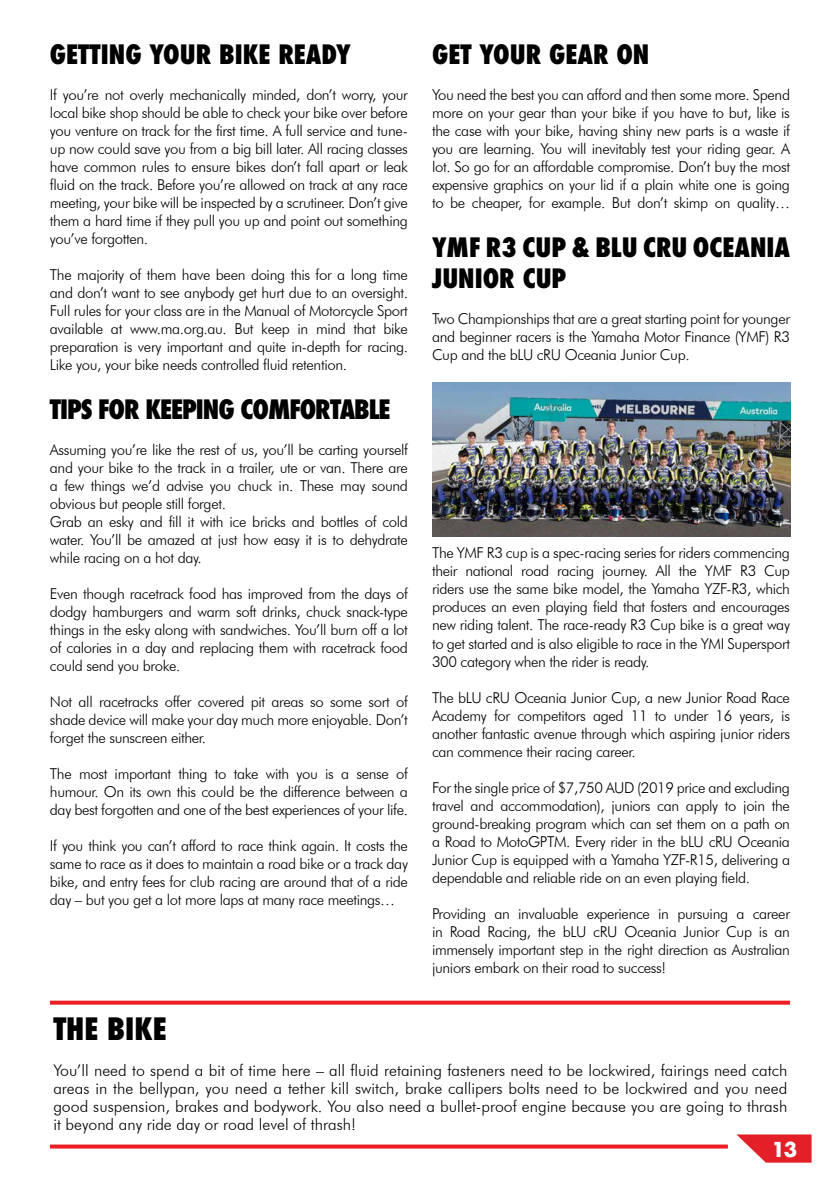
<style>
.page{position:relative;width:840px;height:1191px;background:#fff}
.page>*{position:absolute;margin:0;border:0;box-sizing:border-box;transform-origin:0 0}
.t1{font:800 condensed 30px "Futura";color:#000}
.t2{font:800 condensed 26px/31.2px "Futura";color:#000}
.t3{font:800 condensed 26px "Futura";letter-spacing:-.04em;color:#000}
.t4{font:700 20px "Futura";color:#fff}
.t5{font:300 16px/18px "Futura BT";color:#000;text-align:justify}
.t6{font:300 15px/18px "Futura BT";letter-spacing:-.025em;color:#000;text-align:justify}
</style>
<div class="page">
<svg style="left:736px;top:1134px;width:75px;height:28px"></svg>
<svg style="left:50px;top:1000px;width:739px;height:4px;fill:#ed1d24"></svg>
<svg style="left:50px;top:1144px;width:677px;height:4px;fill:#ed1d24"></svg>
<img style="left:432px;top:382px;width:357px;height:155px">
<h2 class="t2" style="left:50px;top:39px;width:302px">GETTING YOUR BIKE READY</h2>
<p class="t6" style="left:50px;top:85px;width:359px">If you’re not overly mechanically minded, don’t worry, your local bike shop should be able to check your bike over before you venture on track for the first time. A full service and tune&shy;up now could save you from a big bill later. All racing classes have common rules to ensure bikes don’t fall apart or leak fluid on the track. Before you’re allowed on track at any race meeting, your bike will be inspected by a scrutineer. Don’t give them a hard time if they pull you up and point out something you’ve forgotten.</p>
<p class="t6" style="left:50px;top:265px;width:359px">The majority of them have been doing this for a long time and don’t want to see anybody get hurt due to an oversight.<br>Full rules for your class are in the Manual of Motorcycle Sport available at www.ma.org.au. But keep in mind that bike preparation is very important and quite in-depth for racing.<br>Like you, your bike needs controlled fluid retention.</p>
<h2 class="t3" style="left:50px;top:392px;width:342px">TIPS FOR KEEPING COMFORTABLE</h2>
<p class="t6" style="left:50px;top:441px;width:359px;text-align:left">Assuming you’re like the rest of us, you’ll be carting yourself and your bike to the track in a trailer, ute or van. There are a few things we’d advise you chuck in. These may sound obvious but people still forget.<br>Grab an esky and fill it with ice bricks and bottles of cold water. You’ll be amazed at just how easy it is to dehydrate while racing on a hot day.</p>
<p class="t6" style="left:50px;top:585px;width:359px">Even though racetrack food has improved from the days of dodgy hamburgers and warm soft drinks, chuck snack-type things in the esky along with sandwiches. You’ll burn off a lot of calories in a day and replacing them with racetrack food could send you broke.</p>
<p class="t6" style="left:50px;top:693px;width:359px">Not all racetracks offer covered pit areas so some sort of shade device will make your day much more enjoyable. Don’t forget the sunscreen either.</p>
<p class="t6" style="left:50px;top:765px;width:359px">The most important thing to take with you is a sense of humour. On its own this could be the difference between a day best forgotten and one of the best experiences of your life.</p>
<p class="t6" style="left:50px;top:837px;width:359px">If you think you can’t afford to race think again. It costs the same to race as it does to maintain a road bike or a track day bike, and entry fees for club racing are around that of a ride day – but you get a lot more laps at many race meetings…</p>
<h2 class="t2" style="left:432px;top:39px;width:219px">GET YOUR GEAR ON</h2>
<p class="t6" style="left:432px;top:85px;width:359px">You need the best you can afford and then some more. Spend more on your gear than your bike if you have to but, like is the case with your bike, having shiny new parts is a waste if you are learning. You will inevitably test your riding gear. A lot. So go for an affordable compromise. Don’t buy the most expensive graphics on your lid if a plain white one is going to be cheaper, for example. But don’t skimp on quality…</p>
<h2 class="t2" style="left:432px;top:232px;width:359px">YMF R3 CUP &amp; BLU CRU OCEANIA<br>JUNIOR CUP</h2>
<p class="t6" style="left:432px;top:310px;width:359px">Two Championships that are a great starting point for younger and beginner racers is the Yamaha Motor Finance (YMF) R3<br>Cup and the bLU cRU Oceania Junior Cup.</p>
<p class="t6" style="left:432px;top:544px;width:359px">The YMF R3 cup is a spec-racing series for riders commencing their national road racing journey. All the YMF R3 Cup riders use the same bike model, the Yamaha YZF-R3, which produces an even playing field that fosters and encourages new riding talent. The race-ready R3 Cup bike is a great way to get started and is also eligible to race in the YMI Supersport 300 category when the rider is ready.</p>
<p class="t6" style="left:432px;top:688px;width:359px">The bLU cRU Oceania Junior Cup, a new Junior Road Race Academy for competitors aged 11 to under 16 years, is another fantastic avenue through which aspiring junior riders can commence their racing career.</p>
<p class="t6" style="left:432px;top:778px;width:359px">For the single price of $7,750 AUD (2019 price and excluding travel and accommodation), juniors can apply to join the ground-breaking program which can set them on a path on a Road to MotoGPTM. Every rider in the bLU cRU Oceania Junior Cup is equipped with a Yamaha YZF-R15, delivering a dependable and reliable ride on an even playing field.</p>
<p class="t6" style="left:432px;top:904px;width:359px">Providing an invaluable experience in pursuing a career in Road Racing, the bLU cRU Oceania Junior Cup is an immensely important step in the right direction as Australian juniors embark on their road to success!</p>
<h1 class="t1" style="left:53px;top:1008px;width:115px">THE BIKE</h1>
<p class="t5" style="left:53px;top:1061px;width:735px">You’ll need to spend a bit of time here – all fluid retaining fasteners need to be lockwired, fairings need catch areas in the bellypan, you need a tether kill switch, brake callipers bolts need to be lockwired and you need good suspension, brakes and bodywork. You also need a bullet-proof engine because you are going to thrash it beyond any ride day or road level of thrash!</p>
<h3 class="t4" style="left:771px;top:1134px;width:28px">13</h3>
</div>
